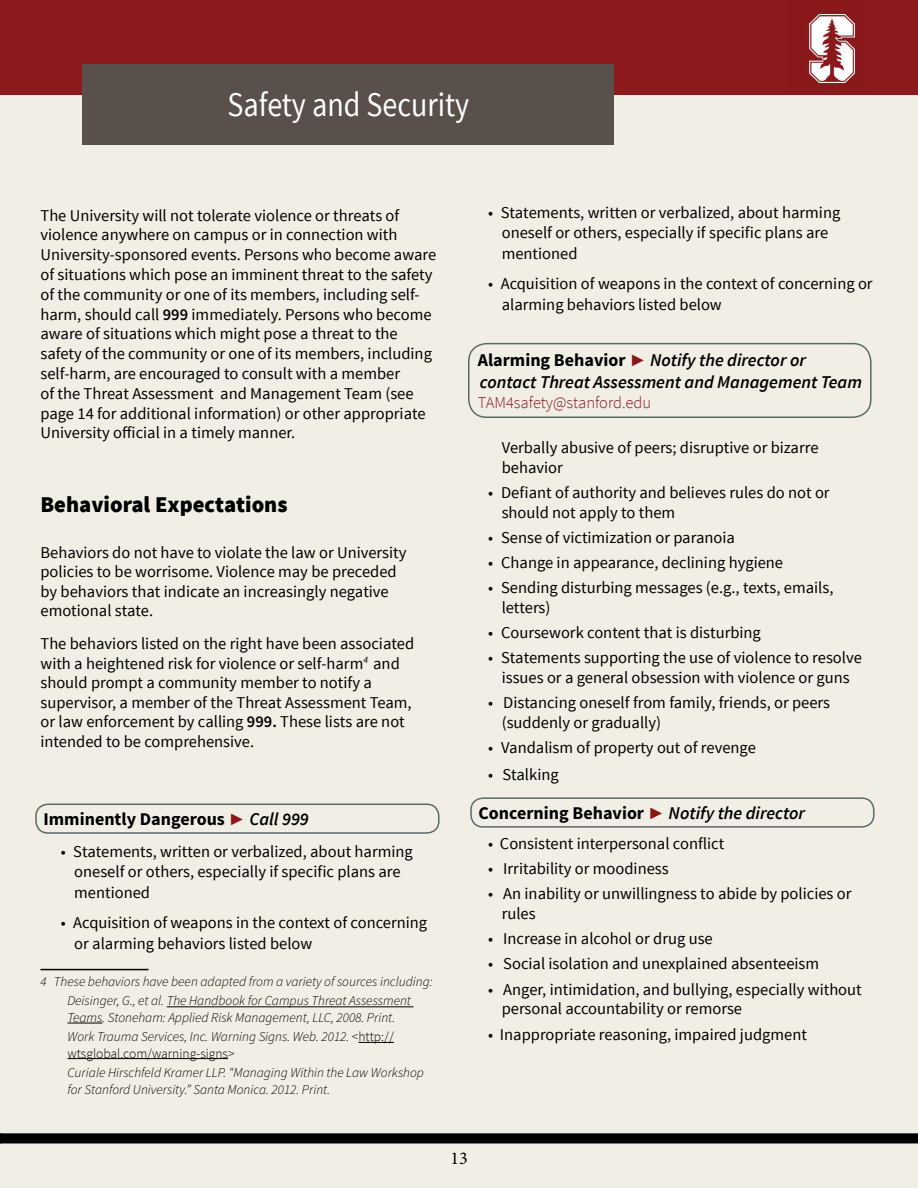
<style>
.page{position:relative;width:918px;height:1188px;background:#fff}
.page>*{position:absolute;margin:0;border:0;box-sizing:border-box;transform-origin:0 0}
.t1{font:34.5px "Source Sans Pro";color:#fff;scale:.87 1}
.t2{font:900 22.5px "Source Sans Pro";color:#000}
.t3{font:italic 600 18px "Source Sans Pro";color:#000}
.t4{font:700 18px "Source Sans Pro";color:#000}
.t5{font:18px "Minion Pro";color:#000}
.Bullets_1{font:16.5px/19.8px "Source Sans Pro";color:#000}
.t6{font:300 16.5px "Source Sans Pro";color:#8c191c}
.t7{font:italic 300 13.5px/16.2px "Source Sans Pro";color:#000}
.s1{font-weight:600}
.s2{font-family:"Arial";font-size:16.5px;color:#8c1515}
.s3{font-weight:600;font-style:italic}
.s4{font-style:normal}
.s5{font-weight:700;font-style:normal}
.s6{font-family:"Arial";font-weight:700;font-style:normal;font-size:16.5px;color:#8c1515}
</style>
<div class="page">
<div style="left:0;top:95px;width:918px;height:1093px;background:#f0eee5"></div>
<div style="left:0;top:0;width:918px;height:95px;background:#8c191c"></div>
<img style="left:809px;top:14px;width:47px;height:70px">
<div style="left:83px;top:65px;width:531px;height:80px;background:#59504b"></div>
<svg style="left:0;top:1133px;width:918px;height:10px;background:#070707"></svg>
<hr style="left:40px;top:969px;width:108px;height:1px;background:#000">
<hr style="left:167px;top:1006px;width:247px;height:1px;background:#000">
<hr style="left:68px;top:1023px;width:34px;height:1px;background:#000">
<hr style="left:358px;top:1042px;width:36px;height:1px;background:#000">
<hr style="left:68px;top:1058px;width:160px;height:1px;background:#000">
<div style="left:35px;top:804px;width:405px;height:30px;border:2px solid #5d6967;border-radius:12px"></div>
<div style="left:468px;top:343px;width:404px;height:75px;border:2px solid #5d6967;border-radius:18px"></div>
<div style="left:470px;top:797px;width:405px;height:31px;border:2px solid #5d6967;border-radius:12px"></div>
<p class="t1" style="left:227px;top:83px;width:279px">Safety and Security</p>
<p class="Bullets_1" style="left:40px;top:205px;width:397px">The University will not tolerate violence or threats of violence anywhere on campus or in connection with University-sponsored events. Persons who become aware of situations which pose an imminent threat to the safety of the community or one of its members, including self&shy;harm, should call <span class="s1">999</span> immediately. Persons who become aware of situations which might pose a threat to the safety of the community or one of its members, including self-harm, are encouraged to consult with a member<br>of the Threat Assessment and Management Team (see page 14 for additional information) or other appropriate University official in a timely manner.</p>
<p class="t2" style="left:40px;top:490px;width:249px">Behavioral Expectations</p>
<p class="Bullets_1" style="left:40px;top:543px;width:367px">Behaviors do not have to violate the law or University policies to be worrisome. Violence may be preceded by behaviors that indicate an increasingly negative emotional state.</p>
<p class="Bullets_1" style="left:40px;top:634px;width:375px">The behaviors listed on the right have been associated with a heightened risk for violence or self-harm<sup>4</sup> and should prompt a community member to notify a supervisor, a member of the Threat Assessment Team, or law enforcement by calling <span class="s1">999.</span> These lists are not intended to be comprehensive.</p>
<p class="t4" style="left:44px;top:808px;width:267px">Imminently Dangerous <span class="s2">►</span> <span class="s3">Call 999</span></p>
<p class="Bullets_1" style="left:61px;top:842px;width:354px;text-align:center">• Statements, written or verbalized, about harming oneself or others, especially if specific plans are</p>
<p class="Bullets_1" style="left:74px;top:883px;width:77px">mentioned</p>
<p class="Bullets_1" style="left:74px;top:912px;width:354px;line-height:21.6px;text-indent:-14px">• Acquisition of weapons in the context of concerning or alarming behaviors listed below</p>
<p class="t7" style="left:40px;top:973px;width:394px">4 These behaviors have been adapted from a variety of sources including:</p>
<p class="t7" style="left:68px;top:993px;width:345px">Deisinger, G., et al. The Handbook for Campus Threat Assessment<br>Teams. Stoneham: Applied Risk Management, LLC, 2008. Print.</p>
<p class="t7" style="left:68px;top:1029px;width:328px">Work Trauma Services, Inc. Warning Signs. Web. 2012. <span class="s4">&lt;http:// wtsglobal.com/warning-signs&gt;</span></p>
<p class="t7" style="left:68px;top:1065px;width:358px">Curiale Hirschfeld Kramer LLP. “Managing Within the Law Workshop for Stanford University.” Santa Monica. 2012. Print.</p>
<p class="Bullets_1" style="left:488px;top:203px;width:354px;text-align:center">• Statements, written or verbalized, about harming oneself or others, especially if specific plans are</p>
<p class="Bullets_1" style="left:502px;top:244px;width:77px">mentioned</p>
<p class="Bullets_1" style="left:502px;top:273px;width:372px;line-height:21.6px;text-indent:-14px">• Acquisition of weapons in the context of concerning or alarming behaviors listed below</p>
<p class="t3" style="left:478px;top:349px;width:330px"><span class="s5">Alarming Behavior</span> <span class="s6">►</span> Notify the director or</p>
<p class="t3" style="left:480px;top:371px;width:384px">contact Threat Assessment and Management Team</p>
<p class="t6" style="left:478px;top:392px;width:175px">TAM4safety@stanford.edu</p>
<p class="Bullets_1" style="left:502px;top:438px;width:318px">Verbally abusive of peers; disruptive or bizarre behavior</p>
<p class="Bullets_1" style="left:502px;top:483px;width:329px;text-indent:-14px">• Defiant of authority and believes rules do not or should not apply to them</p>
<p class="Bullets_1" style="left:488px;top:528px;width:248px">• Sense of victimization or paranoia</p>
<p class="Bullets_1" style="left:488px;top:553px;width:296px">• Change in appearance, declining hygiene</p>
<p class="Bullets_1" style="left:502px;top:578px;width:333px;text-indent:-14px">• Sending disturbing messages (e.g., texts, emails, letters)</p>
<p class="Bullets_1" style="left:488px;top:623px;width:274px">• Coursework content that is disturbing</p>
<p class="Bullets_1" style="left:488px;top:648px;width:375px;text-align:center">• Statements supporting the use of violence to resolve issues or a general obsession with violence or guns</p>
<p class="Bullets_1" style="left:502px;top:693px;width:330px;text-indent:-14px">• Distancing oneself from family, friends, or peers (suddenly or gradually)</p>
<p class="Bullets_1" style="left:488px;top:738px;width:269px">• Vandalism of property out of revenge</p>
<p class="Bullets_1" style="left:488px;top:765px;width:72px">• Stalking</p>
<p class="t4" style="left:478px;top:802px;width:328px">Concerning Behavior <span class="s2">►</span> <span class="s3">Notify the director</span></p>
<p class="Bullets_1" style="left:488px;top:834px;width:237px">• Consistent interpersonal conflict</p>
<p class="Bullets_1" style="left:488px;top:859px;width:182px">• Irritability or moodiness</p>
<p class="Bullets_1" style="left:502px;top:884px;width:351px;text-indent:-14px">• An inability or unwillingness to abide by policies or rules</p>
<p class="Bullets_1" style="left:488px;top:929px;width:226px">• Increase in alcohol or drug use</p>
<p class="Bullets_1" style="left:488px;top:954px;width:332px">• Social isolation and unexplained absenteeism</p>
<p class="Bullets_1" style="left:502px;top:979px;width:362px;text-indent:-14px">• Anger, intimidation, and bullying, especially without personal accountability or remorse</p>
<p class="Bullets_1" style="left:488px;top:1024px;width:320px">• Inappropriate reasoning, impaired judgment</p>
<p class="t5" style="left:450px;top:1146px;width:19px">13</p>
</div>
